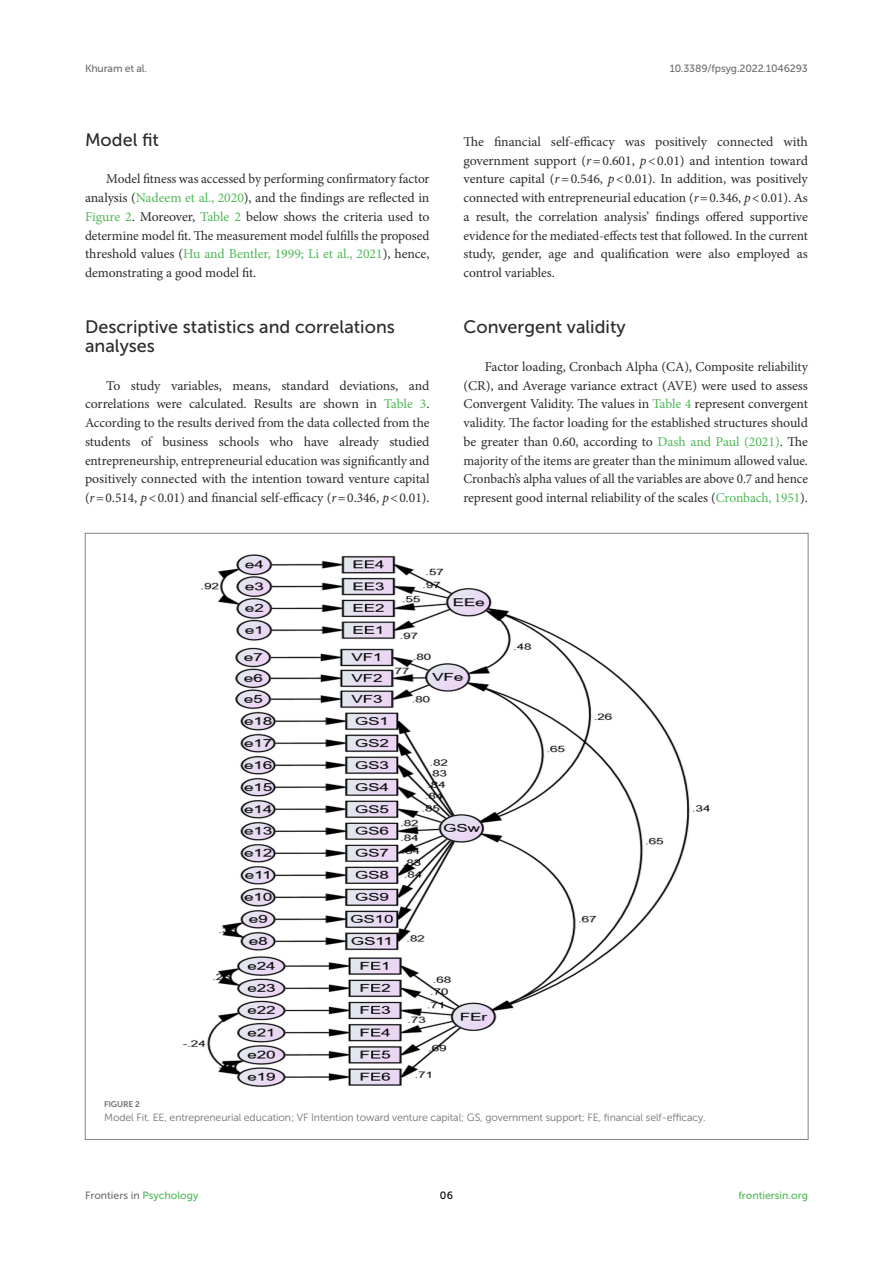
<style>
.page{position:relative;width:893px;height:1263px;background:#fff}
.page>*{position:absolute;margin:0;border:0;box-sizing:border-box;transform-origin:0 0}
.HEAD_2{font:18px/18.8px "Museo Sans 500";color:#2b2b2a}
.TEXT_FLUSH{font:13.5px/18.8px "Minion Pro";letter-spacing:-.005em;color:#2b2b2a;text-align:justify}
.FIG_LEG{font:10.5px "Museo Sans 300";letter-spacing:-.01em;color:#706f70}
.t1{font:10.5px "Museo Sans 500";letter-spacing:-.015em;color:#706f70}
.t2{font:10.5px "Museo Sans 500";color:#4eb855}
.t3{font:10.5px "Museo Sans 500";color:#000}
.FIG_HD{font:8.25px "Museo Sans 700";letter-spacing:-.01em;color:#706f70}
.s1{color:#4eb855}
.s2{font-style:italic}
</style>
<div class="page">
<img style="left:183px;top:554px;width:528px;height:533px">
<p class="t1" style="left:85px;top:63px;width:64px">Khuram et al.</p>
<p class="t1" style="left:670px;top:63px;width:140px">10.3389/fpsyg.2022.1046293</p>
<p class="HEAD_2" style="left:85px;top:130px;width:75px">Model fit</p>
<p class="TEXT_FLUSH" style="left:85px;top:170px;width:346px;text-indent:21px">Model fitness was accessed by performing confirmatory factor analysis (<span class="s1">Nadeem et al., 2020</span>), and the findings are reflected in <span class="s1">Figure 2</span>. Moreover, <span class="s1">Table 2</span> below shows the criteria used to determine model fit. The measurement model fulfills the proposed threshold values (<span class="s1">Hu and Bentler, 1999; Li et al., 2021</span>), hence, demonstrating a good model fit.</p>
<p class="HEAD_2" style="left:85px;top:318px;width:311px">Descriptive statistics and correlations analyses</p>
<p class="TEXT_FLUSH" style="left:85px;top:376px;width:346px;text-indent:21px">To study variables, means, standard deviations, and correlations were calculated. Results are shown in <span class="s1">Table 3</span>.<br>According to the results derived from the data collected from the students of business schools who have already studied entrepreneurship, entrepreneurial education was significantly and positively connected with the intention toward venture capital (<span class="s2">r</span>=0.514, <span class="s2">p</span>&lt;0.01) and financial self-efficacy (<span class="s2">r</span>=0.346, <span class="s2">p</span>&lt;0.01).</p>
<p class="TEXT_FLUSH" style="left:463px;top:132px;width:346px">The financial self-efficacy was positively connected with government support (<span class="s2">r</span>=0.601, <span class="s2">p</span>&lt;0.01) and intention toward venture capital (<span class="s2">r</span>=0.546, <span class="s2">p</span>&lt;0.01). In addition, was positively connected with entrepreneurial education (<span class="s2">r</span>=0.346, <span class="s2">p</span>&lt;0.01). As a result, the correlation analysis’ findings offered supportive evidence for the mediated-effects test that followed. In the current study, gender, age and qualification were also employed as control variables.</p>
<p class="HEAD_2" style="left:463px;top:318px;width:164px">Convergent validity</p>
<p class="TEXT_FLUSH" style="left:463px;top:357px;width:346px;text-indent:21px">Factor loading, Cronbach Alpha (CA), Composite reliability (CR), and Average variance extract (AVE) were used to assess Convergent Validity. The values in <span class="s1">Table 4</span> represent convergent validity. The factor loading for the established structures should be greater than 0.60, according to <span class="s1">Dash and Paul (2021)</span>. The majority of the items are greater than the minimum allowed value.<br>Cronbach’s alpha values of all the variables are above 0.7 and hence represent good internal reliability of the scales (<span class="s1">Cronbach, 1951</span>).</p>
<p class="FIG_HD" style="left:104px;top:1099px;width:37px">FIGURE 2</p>
<p class="FIG_LEG" style="left:104px;top:1111px;width:603px">Model Fit. EE, entrepreneurial education; VF Intention toward venture capital; GS, government support; FE, financial self-efficacy.</p>
<p class="t1" style="left:85px;top:1190px;width:115px">Frontiers in <span class="s1">Psychology</span></p>
<p class="t3" style="left:440px;top:1190px;width:15px">06</p>
<p class="t2" style="left:738px;top:1190px;width:71px">frontiersin.org</p>
</div>
